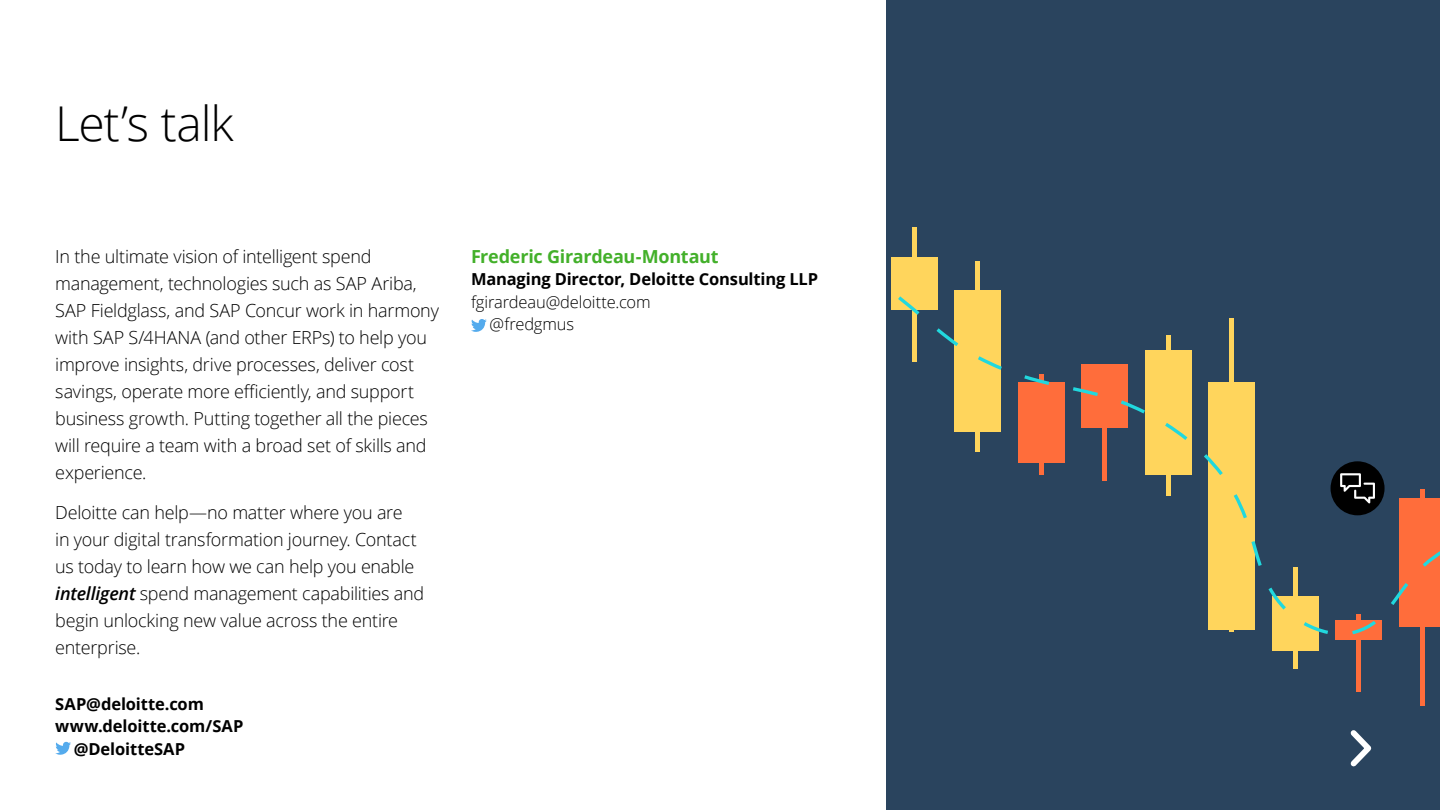
<style>
.page{position:relative;width:1440px;height:810px;background:#fff}
.page>*{position:absolute;margin:0;border:0;box-sizing:border-box;transform-origin:0 0}
.t1{font:300 48px "Open Sans";letter-spacing:-.025em;color:#000}
.t2{font:300 18px/27px "Open Sans";letter-spacing:-.015em;color:#000}
.t3{font:700 18px "Open Sans";letter-spacing:-.015em;color:#43b02a}
.t4{font:700 16.5px "Open Sans";letter-spacing:-.01em;color:#000}
.t5{font:300 16.5px/22.5px "Open Sans";letter-spacing:-.01em;color:#000}
.s1{font-weight:600;font-style:italic}
</style>
<div class="page">
<div style="left:887px;top:0;width:553px;height:810px;background:#2a445e"></div>
<div style="left:1420px;top:489px;width:5px;height:217px;background:#ff6d3b"></div>
<div style="left:1336px;top:620px;width:46px;height:20px;background:#ff6d3b"></div>
<hr style="left:1357px;top:615px;width:4px;height:77px;background:#ff6d3b">
<div style="left:1272px;top:596px;width:46px;height:55px;background:#ffd55c"></div>
<div style="left:1293px;top:567px;width:5px;height:102px;background:#ffd55c"></div>
<hr style="left:912px;top:227px;width:4px;height:135px;background:#ffd55c">
<svg style="left:887px;top:235px;width:553px;height:399px;background:#525a5c"></svg>
<svg style="left:471px;top:319px;width:16px;height:13px"></svg>
<svg style="left:55px;top:742px;width:16px;height:13px"></svg>
<svg style="left:1345px;top:725px;width:31px;height:47px"></svg>
<div style="left:1331px;top:461px;width:54px;height:54px;background:#000;border-radius:50%"></div>
<svg style="left:1340px;top:473px;width:35px;height:30px"></svg>
<h1 class="t1" style="left:55px;top:91px;width:180px">Let’s talk</h1>
<p class="t2" style="left:55px;top:242px;width:385px">In the ultimate vision of intelligent spend management, technologies such as SAP Ariba, SAP Fieldglass, and SAP Concur work in harmony with SAP S/4HANA (and other ERPs) to help you improve insights, drive processes, deliver cost savings, operate more efficiently, and support business growth. Putting together all the pieces will require a team with a broad set of skills and experience.</p>
<p class="t2" style="left:55px;top:499px;width:371px">Deloitte can help—no matter where you are<br>in your digital transformation journey. Contact us today to learn how we can help you enable <span class="s1">intelligent</span> spend management capabilities and begin unlocking new value across the entire enterprise.</p>
<p class="t4" style="left:55px;top:692px;width:150px">SAP@deloitte.com</p>
<p class="t4" style="left:55px;top:715px;width:190px">www.deloitte.com/SAP</p>
<p class="t4" style="left:74px;top:737px;width:113px">@DeloitteSAP</p>
<p class="t3" style="left:471px;top:244px;width:249px">Frederic Girardeau-Montaut</p>
<p class="t4" style="left:471px;top:268px;width:349px">Managing Director, Deloitte Consulting LLP</p>
<p class="t5" style="left:490px;top:290px;width:163px;text-indent:-19px">fgirardeau@deloitte.com @fredgmus</p>
</div>
